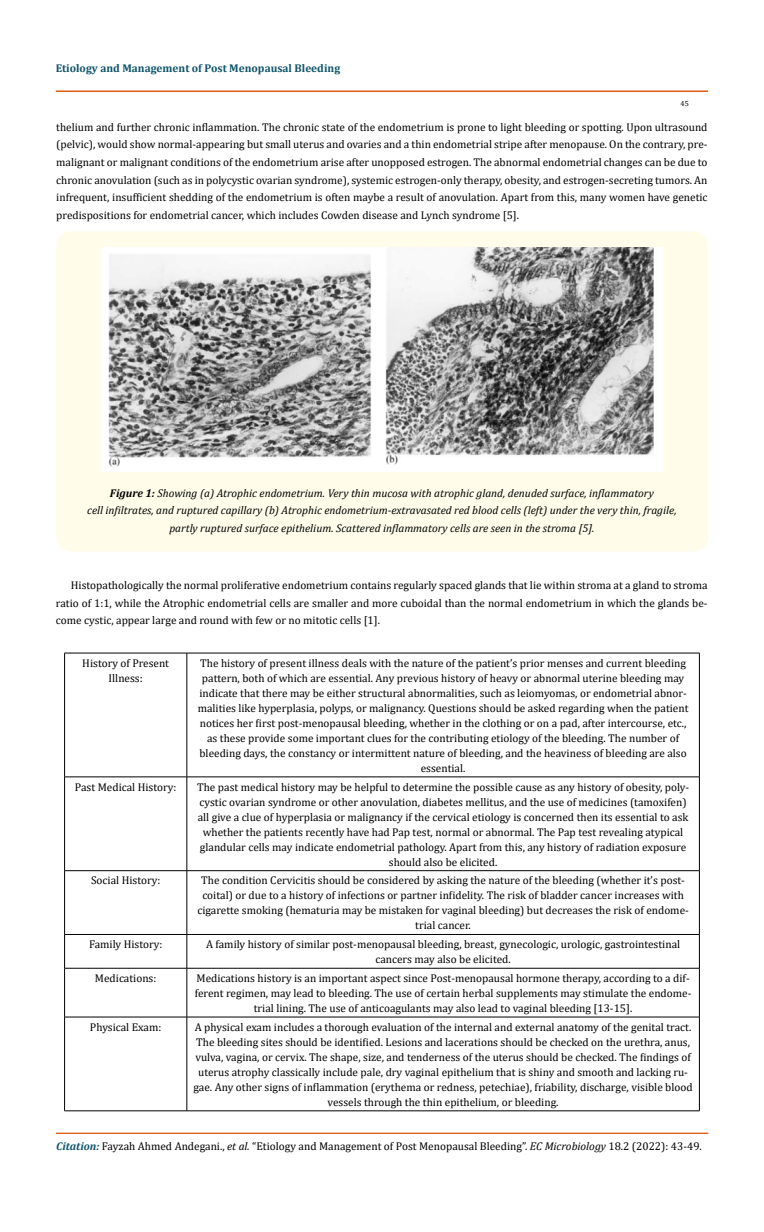
<style>
.page{position:relative;width:764px;height:1232px;background:#fff}
.page>*{position:absolute;margin:0;border:0;box-sizing:border-box;transform-origin:0 0}
.t1{font:11.25px/15px "Cambria";color:#000;text-align:center}
.t2{font:italic 11.25px/17.5px "Cambria";color:#000;text-align:center}
.t3{font:700 11.25px "Cambria";color:#0e546a}
.t4{font:7.5px "Cambria";color:#000}
.s1{font-weight:700}
.s2{font-weight:700;font-style:italic;color:#0e546a}
.s3{font-style:italic}
</style>
<div class="page">
<div style="left:56px;top:91px;width:651px;height:1px;border:1px solid #e05d1a"></div>
<hr style="left:57px;top:1133px;width:651px;height:1px;background:#e05d1a">
<div style="left:56px;top:231px;width:652px;height:320px;background:#fffde9;border-radius:15px"></div>
<img style="left:102px;top:248px;width:561px;height:223px">
<hr style="left:64px;top:652px;width:123px;height:1px;background:#000">
<hr style="left:64px;top:653px;width:1px;height:123px;background:#000">
<hr style="left:187px;top:652px;width:512px;height:1px;background:#000">
<hr style="left:187px;top:653px;width:1px;height:123px;background:#000">
<hr style="left:699px;top:653px;width:1px;height:123px;background:#000">
<hr style="left:64px;top:776px;width:123px;height:1px;background:#000">
<hr style="left:64px;top:777px;width:1px;height:93px;background:#000">
<hr style="left:187px;top:776px;width:512px;height:1px;background:#000">
<hr style="left:187px;top:777px;width:1px;height:93px;background:#000">
<hr style="left:699px;top:777px;width:1px;height:93px;background:#000">
<hr style="left:64px;top:870px;width:123px;height:1px;background:#000">
<hr style="left:64px;top:870px;width:1px;height:64px;background:#000">
<hr style="left:187px;top:870px;width:512px;height:1px;background:#000">
<hr style="left:187px;top:870px;width:1px;height:64px;background:#000">
<hr style="left:699px;top:870px;width:1px;height:64px;background:#000">
<hr style="left:64px;top:934px;width:123px;height:1px;background:#000">
<hr style="left:64px;top:934px;width:1px;height:34px;background:#000">
<hr style="left:187px;top:934px;width:512px;height:1px;background:#000">
<hr style="left:187px;top:934px;width:1px;height:34px;background:#000">
<hr style="left:699px;top:934px;width:1px;height:34px;background:#000">
<hr style="left:64px;top:967px;width:123px;height:1px;background:#000">
<hr style="left:64px;top:968px;width:1px;height:48px;background:#000">
<hr style="left:187px;top:967px;width:512px;height:1px;background:#000">
<hr style="left:187px;top:968px;width:1px;height:48px;background:#000">
<hr style="left:699px;top:968px;width:1px;height:48px;background:#000">
<hr style="left:64px;top:1016px;width:123px;height:1px;background:#000">
<hr style="left:64px;top:1017px;width:1px;height:93px;background:#000">
<hr style="left:187px;top:1016px;width:512px;height:1px;background:#000">
<hr style="left:187px;top:1017px;width:1px;height:93px;background:#000">
<hr style="left:699px;top:1017px;width:1px;height:93px;background:#000">
<hr style="left:64px;top:1110px;width:123px;height:1px;background:#000">
<hr style="left:187px;top:1110px;width:512px;height:1px;background:#000">
<p class="t3" style="left:56px;top:60px;width:286px">Etiology and Management of Post Menopausal Bleeding</p>
<p class="t4" style="left:680px;top:98px;width:10px">45</p>
<p class="t1" style="left:56px;top:118px;width:653px;line-height:17.5px;text-align:justify">thelium and further chronic inflammation. The chronic state of the endometrium is prone to light bleeding or spotting. Upon ultrasound (pelvic), would show normal-appearing but small uterus and ovaries and a thin endometrial stripe after menopause. On the contrary, pre&shy;malignant or malignant conditions of the endometrium arise after unopposed estrogen. The abnormal endometrial changes can be due to chronic anovulation (such as in polycystic ovarian syndrome), systemic estrogen-only therapy, obesity, and estrogen-secreting tumors. An infrequent, insufficient shedding of the endometrium is often maybe a result of anovulation. Apart from this, many women have genetic predispositions for endometrial cancer, which includes Cowden disease and Lynch syndrome [5].</p>
<p class="t2" style="left:87px;top:483px;width:591px"><span class="s1">Figure 1:</span> Showing (a) Atrophic endometrium. Very thin mucosa with atrophic gland, denuded surface, inflammatory<br>cell infiltrates, and ruptured capillary (b) Atrophic endometrium-extravasated red blood cells (left) under the very thin, fragile, partly ruptured surface epithelium. Scattered inflammatory cells are seen in the stroma [5].</p>
<p class="t1" style="left:56px;top:576px;width:653px;line-height:17.5px;text-align:justify;text-indent:15px">Histopathologically the normal proliferative endometrium contains regularly spaced glands that lie within stroma at a gland to stroma ratio of 1:1, while the Atrophic endometrial cells are smaller and more cuboidal than the normal endometrium in which the glands be&shy;come cystic, appear large and round with few or no mitotic cells [1].</p>
<p class="t1" style="left:82px;top:655px;width:88px">History of Present<br>Illness:</p>
<p class="t1" style="left:198px;top:655px;width:492px">The history of present illness deals with the nature of the patient’s prior menses and current bleeding pattern, both of which are essential. Any previous history of heavy or abnormal uterine bleeding may indicate that there may be either structural abnormalities, such as leiomyomas, or endometrial abnor&shy;malities like hyperplasia, polyps, or malignancy. Questions should be asked regarding when the patient notices her first post-menopausal bleeding, whether in the clothing or on a pad, after intercourse, etc., as these provide some important clues for the contributing etiology of the bleeding. The number of bleeding days, the constancy or intermittent nature of bleeding, and the heaviness of bleeding are also essential.</p>
<p class="t1" style="left:75px;top:779px;width:103px">Past Medical History:</p>
<p class="t1" style="left:197px;top:779px;width:493px">The past medical history may be helpful to determine the possible cause as any history of obesity, poly&shy;cystic ovarian syndrome or other anovulation, diabetes mellitus, and the use of medicines (tamoxifen) all give a clue of hyperplasia or malignancy if the cervical etiology is concerned then its essential to ask whether the patients recently have had Pap test, normal or abnormal. The Pap test revealing atypical glandular cells may indicate endometrial pathology. Apart from this, any history of radiation exposure should also be elicited.</p>
<p class="t1" style="left:91px;top:872px;width:71px">Social History:</p>
<p class="t1" style="left:197px;top:872px;width:493px">The condition Cervicitis should be considered by asking the nature of the bleeding (whether it’s post&shy;coital) or due to a history of infections or partner infidelity. The risk of bladder cancer increases with cigarette smoking (hematuria may be mistaken for vaginal bleeding) but decreases the risk of endome&shy;trial cancer.</p>
<p class="t1" style="left:89px;top:936px;width:75px">Family History:</p>
<p class="t1" style="left:206px;top:936px;width:476px">A family history of similar post-menopausal bleeding, breast, gynecologic, urologic, gastrointestinal cancers may also be elicited.</p>
<p class="t1" style="left:95px;top:970px;width:63px">Medications:</p>
<p class="t1" style="left:195px;top:970px;width:498px">Medications history is an important aspect since Post-menopausal hormone therapy, according to a dif&shy;ferent regimen, may lead to bleeding. The use of certain herbal supplements may stimulate the endome&shy;trial lining. The use of anticoagulants may also lead to vaginal bleeding [13-15].</p>
<p class="t1" style="left:90px;top:1019px;width:73px">Physical Exam:</p>
<p class="t1" style="left:193px;top:1019px;width:501px">A physical exam includes a thorough evaluation of the internal and external anatomy of the genital tract.<br>The bleeding sites should be identified. Lesions and lacerations should be checked on the urethra, anus, vulva, vagina, or cervix. The shape, size, and tenderness of the uterus should be checked. The findings of uterus atrophy classically include pale, dry vaginal epithelium that is shiny and smooth and lacking ru&shy;gae. Any other signs of inflammation (erythema or redness, petechiae), friability, discharge, visible blood vessels through the thin epithelium, or bleeding.</p>
<p class="t1" style="left:56px;top:1138px;width:647px"><span class="s2">Citation:</span> Fayzah Ahmed Andegani., <span class="s3">et al.</span> “Etiology and Management of Post Menopausal Bleeding”. <span class="s3">EC Microbiology</span> 18.2 (2022): 43-49.</p>
</div>
